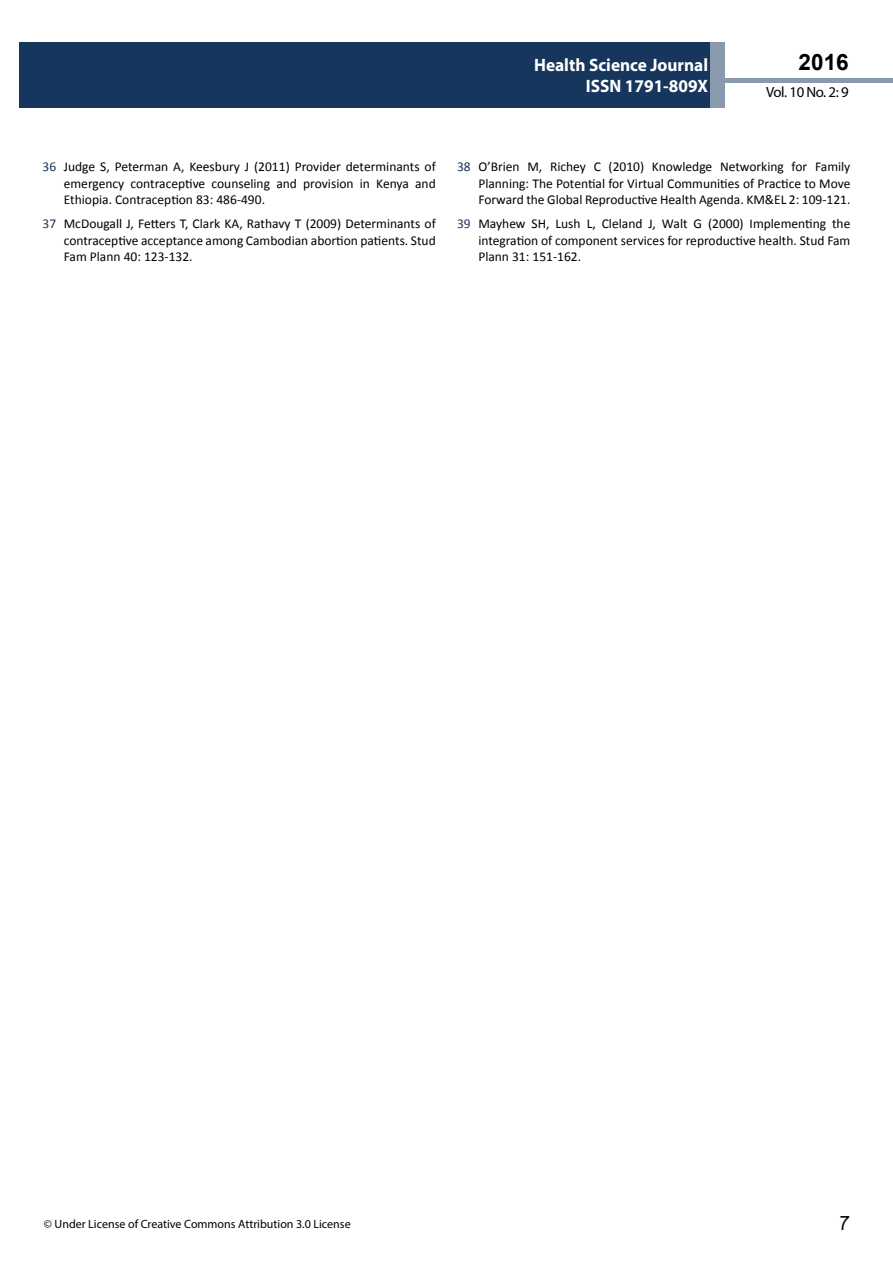
<style>
.page{position:relative;width:893px;height:1263px;background:#fff}
.page>*{position:absolute;margin:0;border:0;box-sizing:border-box;transform-origin:0 0}
.t1{font:25.5px "Tunga";color:#000}
.t2{font:700 22.5px "Arial";color:#000}
.t3{font:700 18px/21.6px "Myriad Pro";color:#fff;text-align:right;scale:.96 1}
.t4{font:14.85px "Myriad Pro";letter-spacing:-.03em;color:#000}
.t5{font:13.5px/16.2px "Calibri";color:#000;text-align:justify}
.t6{font:12px "Myriad Pro";color:#000}
.s1{color:#16365d}
</style>
<div class="page">
<hr style="left:725px;top:78px;width:168px;height:4px;background:#8a9aae">
<div style="left:19px;top:42px;width:690px;height:66px;background:#16365d"></div>
<div style="left:709px;top:42px;width:16px;height:66px;background:#8a9aae"></div>
<h3 class="t3" style="left:517px;top:53px;width:198px">ARCHIVO DE MEDICINA<br>6 8 9465</h3>
<h2 class="t2" style="left:799px;top:47px;width:52px">2016</h2>
<h3 class="t3" style="left:534px;top:53px;width:183px">Health Science Journal<br>ISSN 1791-809X</h3>
<p class="t4" style="left:766px;top:83px;width:84px">Vol. 10 No. 2: 9</p>
<p class="t5" style="left:64px;top:159px;width:374px;text-indent:-21px"><span class="s1">36</span> Judge S, Peterman A, Keesbury J (2011) Provider determinants of emergency contraceptive counseling and provision in Kenya and Ethiopia. Contraception 83: 486-490.</p>
<p class="t5" style="left:64px;top:216px;width:374px;text-indent:-21px"><span class="s1">37</span> McDougall J, Fetters T, Clark KA, Rathavy T (2009) Determinants of contraceptive acceptance among Cambodian abortion patients. Stud Fam Plann 40: 123-132.</p>
<p class="t5" style="left:478px;top:159px;width:374px;text-indent:-21px"><span class="s1">38</span> O’Brien M, Richey C (2010) Knowledge Networking for Family Planning: The Potential for Virtual Communities of Practice to Move Forward the Global Reproductive Health Agenda. KM&amp;EL 2: 109-121.</p>
<p class="t5" style="left:478px;top:216px;width:374px;text-indent:-21px"><span class="s1">39</span> Mayhew SH, Lush L, Cleland J, Walt G (2000) Implementing the integration of component services for reproductive health. Stud Fam Plann 31: 151-162.</p>
<p class="t6" style="left:44px;top:1217px;width:308px">© Under License of Creative Commons Attribution 3.0 License</p>
<h1 class="t1" style="left:839px;top:1206px;width:11px">7</h1>
</div>
